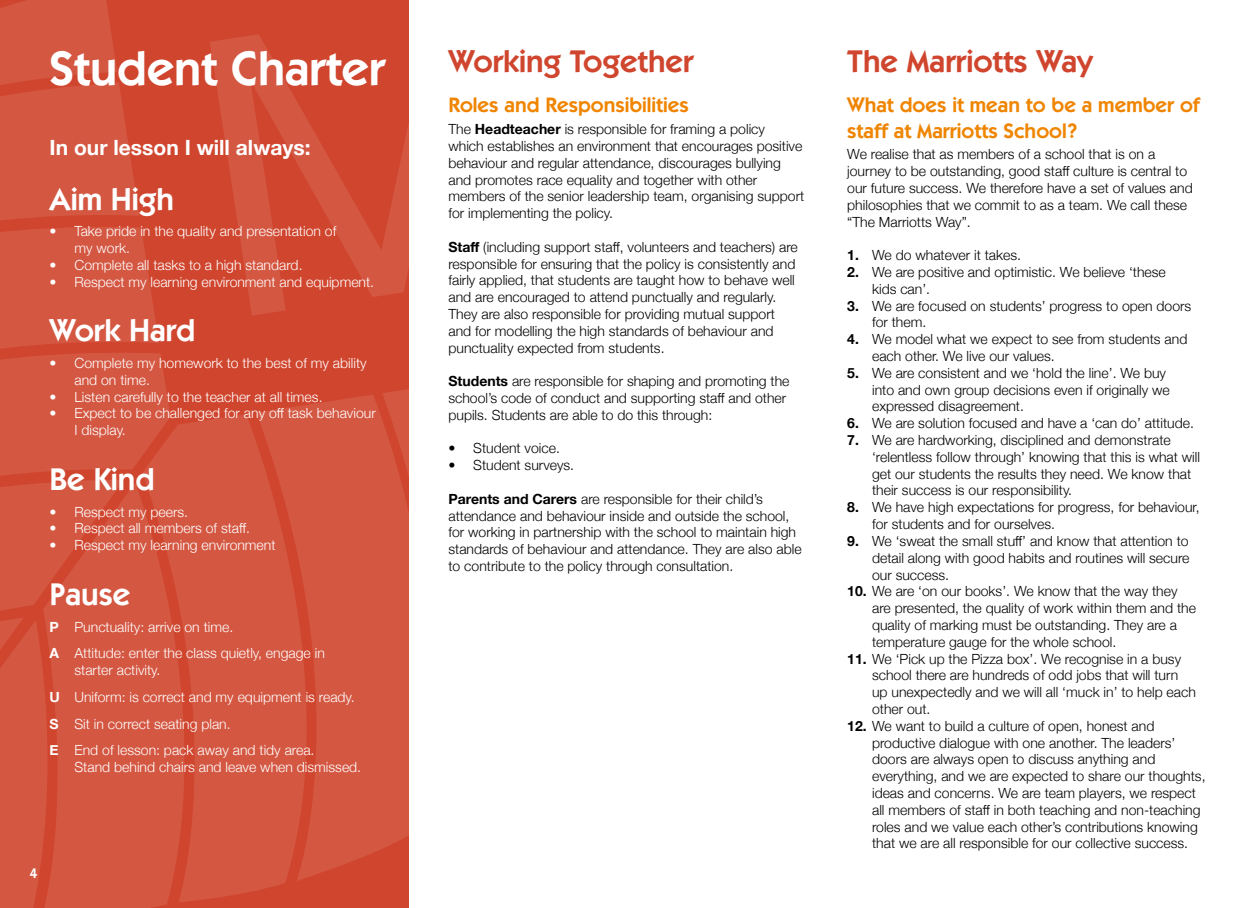
<style>
.page{position:relative;width:1256px;height:908px;background:#fff}
.page>*{position:absolute;margin:0;border:0;box-sizing:border-box;transform-origin:0 0}
.t1{font:600 48.65px "ITC Kabel Std";color:#fff}
.t2{font:600 31.5px "ITC Kabel Std";color:#d0452e}
.t3{font:600 31.5px "ITC Kabel Std";color:#fff}
.t4{font:600 21px/25.2px "ITC Kabel Std";color:#ef8500}
.t5{font:700 21px "Helvetica Neue";color:#fff}
.t6{font:300 14px/16.8px "Helvetica Neue";color:#000}
.t7{font:300 14px/26.8px "Helvetica Neue";color:#fff}
.t8{font:600 14px "ITC Kabel Std";color:#fff}
.s1{font-weight:700}
</style>
<div class="page">
<div style="left:0;top:0;width:408px;height:908px;background:#d0452e"></div>
<svg style="left:170px;top:414px;width:116px;height:488px;background:#d3543f"></svg>
<svg style="left:256px;top:395px;width:153px;height:486px;background:#d3543f"></svg>
<svg style="left:382px;top:372px;width:27px;height:446px;background:#d3553f"></svg>
<svg style="left:0;top:0;width:170px;height:908px"></svg>
<svg style="left:210px;top:0;width:199px;height:316px"></svg>
<p class="t8" style="left:30px;top:865px;width:9px">4</p>
<h1 class="t1" style="left:50px;top:40px;width:337px">Student Charter</h1>
<h2 class="t2" style="left:448px;top:43px;width:247px">Working Together</h2>
<h2 class="t2" style="left:847px;top:43px;width:247px">The Marriotts Way</h2>
<h3 class="t4" style="left:448px;top:93px;width:242px">Roles and Responsibilities</h3>
<p class="t6" style="left:448px;top:120px;width:357px">The <span class="s1">Headteacher</span> is responsible for framing a policy<br>which establishes an environment that encourages positive behaviour and regular attendance, discourages bullying and promotes race equality and together with other members of the senior leadership team, organising support for implementing the policy.</p>
<p class="t6" style="left:448px;top:237px;width:351px"><span class="s1">Staff</span> (including support staff, volunteers and teachers) are responsible for ensuring that the policy is consistently and fairly applied, that students are taught how to behave well and are encouraged to attend punctually and regularly.<br>They are also responsible for providing mutual support and for modelling the high standards of behaviour and punctuality expected from students.</p>
<p class="t6" style="left:448px;top:372px;width:342px"><span class="s1">Students</span> are responsible for shaping and promoting the school’s code of conduct and supporting staff and other pupils. Students are able to do this through:</p>
<p class="t6" style="left:448px;top:439px;width:113px">• Student voice.</p>
<p class="t6" style="left:448px;top:456px;width:127px">• Student surveys.</p>
<p class="t6" style="left:448px;top:489px;width:354px"><span class="s1">Parents and Carers</span> are responsible for their child’s attendance and behaviour inside and outside the school, for working in partnership with the school to maintain high standards of behaviour and attendance. They are also able to contribute to the policy through consultation.</p>
<h3 class="t4" style="left:847px;top:93px;width:354px">What does it mean to be a member of staff at Marriotts School?</h3>
<p class="t6" style="left:847px;top:145px;width:347px">We realise that as members of a school that is on a journey to be outstanding, good staff culture is central to our future success. We therefore have a set of values and philosophies that we commit to as a team. We call these “The Marriotts Way”.</p>
<p class="t6" style="left:847px;top:246px;width:175px"><span class="s1">1.</span> We do whatever it takes.</p>
<p class="t6" style="left:871px;top:263px;width:295px;text-indent:-25px"><span class="s1">2.</span> We are positive and optimistic. We believe ‘these kids can’.</p>
<p class="t6" style="left:871px;top:296px;width:320px;text-indent:-25px"><span class="s1">3.</span> We are focused on students’ progress to open doors for them.</p>
<p class="t6" style="left:871px;top:330px;width:317px;text-indent:-25px"><span class="s1">4.</span> We model what we expect to see from students and each other. We live our values.</p>
<p class="t6" style="left:871px;top:363px;width:299px;text-indent:-25px"><span class="s1">5.</span> We are consistent and we ‘hold the line’. We buy into and own group decisions even if originally we expressed disagreement.</p>
<p class="t6" style="left:847px;top:414px;width:348px"><span class="s1">6.</span> We are solution focused and have a ‘can do’ attitude.</p>
<p class="t6" style="left:871px;top:431px;width:329px;text-indent:-25px"><span class="s1">7.</span> We are hardworking, disciplined and demonstrate ‘relentless follow through’ knowing that this is what will get our students the results they need. We know that their success is our responsibility.</p>
<p class="t6" style="left:871px;top:498px;width:329px;text-indent:-25px"><span class="s1">8.</span> We have high expectations for progress, for behaviour, for students and for ourselves.</p>
<p class="t6" style="left:871px;top:531px;width:319px;text-align:justify;text-indent:-25px"><span class="s1">9.</span> We ‘sweat the small stuff’ and know that attention to detail along with good habits and routines will secure our success.</p>
<p class="t6" style="left:871px;top:582px;width:325px;text-indent:-25px"><span class="s1">10.</span> We are ‘on our books’. We know that the way they are presented, the quality of work within them and the quality of marking must be outstanding. They are a temperature gauge for the whole school.</p>
<p class="t6" style="left:871px;top:649px;width:325px;text-indent:-25px"><span class="s1">11.</span> We ‘Pick up the Pizza box’. We recognise in a busy school there are hundreds of odd jobs that will turn up unexpectedly and we will all ‘muck in’ to help each other out.</p>
<p class="t6" style="left:871px;top:716px;width:335px;text-indent:-25px"><span class="s1">12.</span> We want to build a culture of open, honest and productive dialogue with one another. The leaders’ doors are always open to discuss anything and everything, and we are expected to share our thoughts, ideas and concerns. We are team players, we respect all members of staff in both teaching and non-teaching roles and we value each other’s contributions knowing that we are all responsible for our collective success.</p>
<h3 class="t5" style="left:50px;top:131px;width:262px">In our lesson I will always:</h3>
<h2 class="t3" style="left:50px;top:180px;width:126px">Aim High</h2>
<p class="t7" style="left:74px;top:222px;width:263px;line-height:16.8px;text-indent:-25px">• Take pride in the quality and presentation of my work.</p>
<p class="t7" style="left:50px;top:250px;width:254px">• Complete all tasks to a high standard.</p>
<p class="t7" style="left:50px;top:267px;width:326px">• Respect my learning environment and equipment.</p>
<h2 class="t3" style="left:50px;top:312px;width:147px">Work Hard</h2>
<p class="t7" style="left:74px;top:354px;width:293px;line-height:16.8px;text-indent:-25px">• Complete my homework to the best of my ability and on time.</p>
<p class="t7" style="left:50px;top:382px;width:274px">• Listen carefully to the teacher at all times.</p>
<p class="t7" style="left:74px;top:404px;width:303px;line-height:16.8px;text-indent:-25px">• Expect to be challenged for any off task behaviour<br>I display.</p>
<h2 class="t3" style="left:50px;top:460px;width:107px">Be Kind</h2>
<p class="t7" style="left:50px;top:497px;width:140px">• Respect my peers.</p>
<p class="t7" style="left:50px;top:514px;width:202px">• Respect all members of staff.</p>
<p class="t7" style="left:50px;top:531px;width:227px">• Respect my learning environment</p>
<h2 class="t3" style="left:50px;top:575px;width:82px">Pause</h2>
<p class="t7" style="left:50px;top:612px;width:277px"><span class="s1">P</span> Punctuality: arrive on time.<br><span class="s1">A</span> Attitude: enter the class quietly, engage in</p>
<p class="t7" style="left:50px;top:656px;width:306px;text-indent:25px">starter activity.<br><span class="s1">U</span> Uniform: is correct and my equipment is ready.<br><span class="s1">S</span> Sit in correct seating plan.<br><span class="s1">E</span> End of lesson: pack away and tidy area.</p>
<p class="t7" style="left:74px;top:753px;width:288px">Stand behind chairs and leave when dismissed.</p>
</div>
